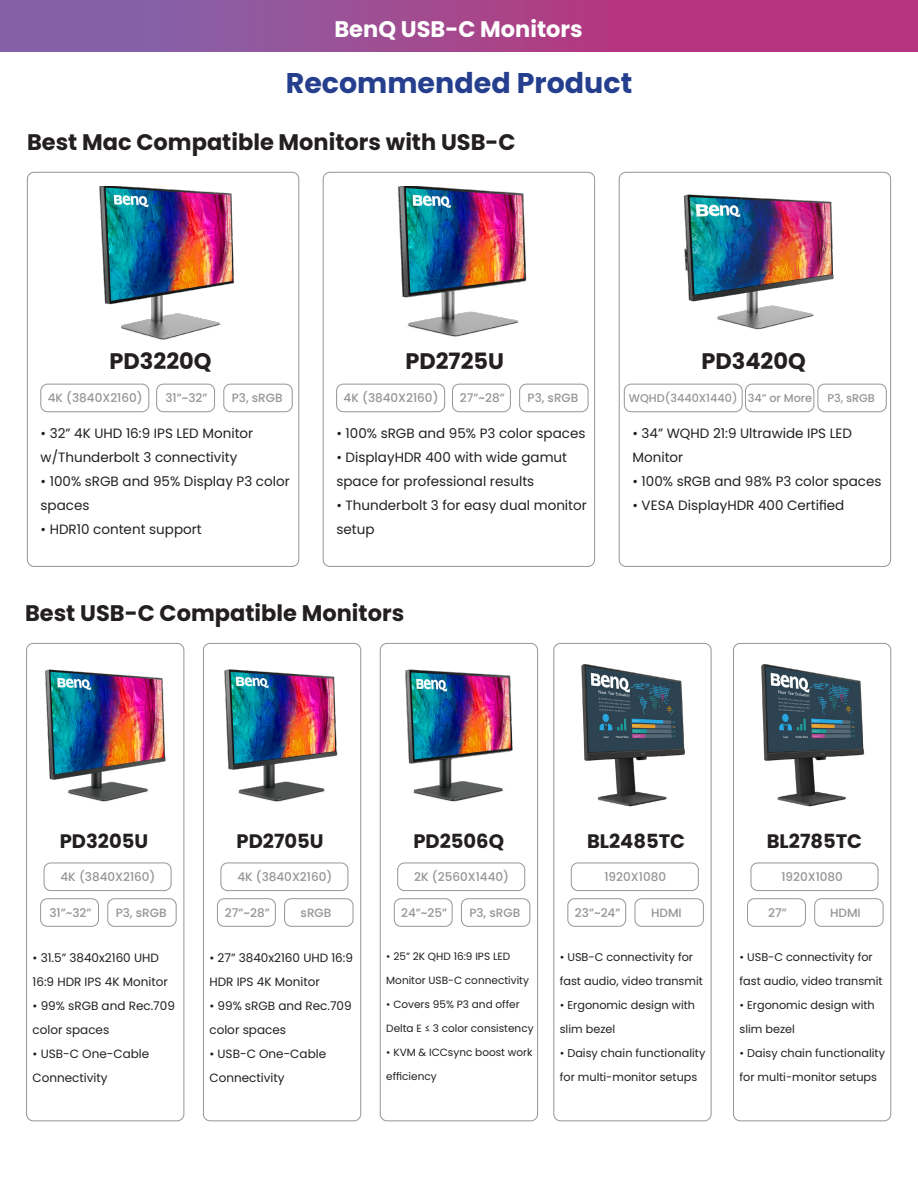
<style>
.page{position:relative;width:918px;height:1188px;background:#fff}
.page>*{position:absolute;margin:0;border:0;box-sizing:border-box;transform-origin:0 0}
.t1{font:700 28.5px "Poppins";color:#253f8e}
.t2{font:700 22.5px "Poppins";color:#231f20}
.t3{font:700 22.5px "Poppins";color:#fff}
.t4{font:700 19.5px "Poppins";color:#231f20}
.t5{font:13.5px/24px "Poppins";color:#231f20}
.t6{font:12px/24px "Poppins";color:#231f20}
.t7{font:500 12px "Poppins";color:#939598}
.t8{font:11.25px/24px "Poppins";color:#231f20}
.t9{font:500 11.25px "Poppins";color:#939598}
.t10{font:10.5px "Poppins";color:#231f20}
</style>
<div class="page">
<div style="left:27px;top:172px;width:272px;height:395px;border:1px solid #939598;border-radius:7px"></div>
<div style="left:26px;top:643px;width:158px;height:478px;border:1px solid #939598;border-radius:7px"></div>
<div style="left:203px;top:643px;width:158px;height:478px;border:1px solid #939598;border-radius:7px"></div>
<div style="left:380px;top:643px;width:158px;height:478px;border:1px solid #939598;border-radius:7px"></div>
<div style="left:554px;top:643px;width:157px;height:478px;border:1px solid #939598;border-radius:7px"></div>
<div style="left:733px;top:643px;width:158px;height:478px;border:1px solid #939598;border-radius:7px"></div>
<div style="left:323px;top:172px;width:272px;height:395px;border:1px solid #939598;border-radius:7px"></div>
<div style="left:619px;top:172px;width:272px;height:395px;border:1px solid #939598;border-radius:7px"></div>
<div style="left:1px;top:0;width:916px;height:52px;background:linear-gradient(to right,#8266ac,#c02a76)"></div>
<img style="left:99px;top:187px;width:135px;height:153px">
<img style="left:45px;top:669px;width:121px;height:133px">
<img style="left:224px;top:669px;width:114px;height:133px">
<img style="left:405px;top:669px;width:108px;height:133px">
<img style="left:581px;top:664px;width:104px;height:143px">
<img style="left:761px;top:664px;width:104px;height:143px">
<img style="left:397px;top:187px;width:130px;height:150px">
<img style="left:683px;top:194px;width:151px;height:136px">
<div style="left:41px;top:384px;width:108px;height:28px;border:1px solid #939598;border-radius:7px"></div>
<div style="left:44px;top:863px;width:127px;height:28px;border:1px solid #939598;border-radius:7px"></div>
<div style="left:221px;top:863px;width:127px;height:28px;border:1px solid #939598;border-radius:7px"></div>
<div style="left:398px;top:863px;width:127px;height:28px;border:1px solid #939598;border-radius:7px"></div>
<div style="left:571px;top:863px;width:127px;height:28px;border:1px solid #939598;border-radius:7px"></div>
<div style="left:751px;top:863px;width:127px;height:28px;border:1px solid #939598;border-radius:7px"></div>
<div style="left:336px;top:384px;width:109px;height:28px;border:1px solid #939598;border-radius:7px"></div>
<div style="left:624px;top:384px;width:118px;height:28px;border:1px solid #939598;border-radius:7px"></div>
<div style="left:156px;top:384px;width:59px;height:28px;border:1px solid #939598;border-radius:7px"></div>
<div style="left:40px;top:899px;width:59px;height:28px;border:1px solid #939598;border-radius:7px"></div>
<div style="left:217px;top:899px;width:59px;height:28px;border:1px solid #939598;border-radius:7px"></div>
<div style="left:394px;top:899px;width:58px;height:28px;border:1px solid #939598;border-radius:7px"></div>
<div style="left:568px;top:899px;width:58px;height:28px;border:1px solid #939598;border-radius:7px"></div>
<div style="left:747px;top:899px;width:59px;height:28px;border:1px solid #939598;border-radius:7px"></div>
<div style="left:452px;top:384px;width:59px;height:28px;border:1px solid #939598;border-radius:7px"></div>
<div style="left:745px;top:384px;width:69px;height:28px;border:1px solid #939598;border-radius:7px"></div>
<div style="left:224px;top:384px;width:68px;height:28px;border:1px solid #939598;border-radius:7px"></div>
<div style="left:108px;top:899px;width:68px;height:28px;border:1px solid #939598;border-radius:7px"></div>
<div style="left:284px;top:899px;width:69px;height:28px;border:1px solid #939598;border-radius:7px"></div>
<div style="left:461px;top:899px;width:69px;height:28px;border:1px solid #939598;border-radius:7px"></div>
<div style="left:635px;top:899px;width:69px;height:28px;border:1px solid #939598;border-radius:7px"></div>
<div style="left:814px;top:899px;width:69px;height:28px;border:1px solid #939598;border-radius:7px"></div>
<div style="left:519px;top:384px;width:69px;height:28px;border:1px solid #939598;border-radius:7px"></div>
<div style="left:818px;top:384px;width:68px;height:28px;border:1px solid #939598;border-radius:7px"></div>
<p class="t3" style="left:334px;top:16px;width:250px">BenQ USB-C Monitors</p>
<p class="t1" style="left:286px;top:67px;width:348px">Recommended Product</p>
<p class="t2" style="left:27px;top:129px;width:490px">Best Mac Compatible Monitors with USB-C</p>
<p class="t2" style="left:110px;top:348px;width:104px">PD3220Q</p>
<p class="t2" style="left:405px;top:348px;width:100px">PD2725U</p>
<p class="t2" style="left:701px;top:348px;width:106px">PD3420Q</p>
<p class="t7" style="left:48px;top:391px;width:96px">4K (3840X2160)</p>
<p class="t7" style="left:166px;top:391px;width:44px">31”~32”</p>
<p class="t7" style="left:344px;top:391px;width:96px">4K (3840X2160)</p>
<p class="t9" style="left:629px;top:391px;width:110px">WQHD(3440X1440)</p>
<p class="t7" style="left:232px;top:391px;width:52px">P3, sRGB</p>
<p class="t7" style="left:460px;top:391px;width:46px">27”~28”</p>
<p class="t9" style="left:748px;top:391px;width:66px">34” or More</p>
<p class="t7" style="left:528px;top:391px;width:52px">P3, sRGB</p>
<p class="t9" style="left:827px;top:391px;width:49px">P3, sRGB</p>
<p class="t5" style="left:41px;top:422px;width:214px">• 32” 4K UHD 16:9 IPS LED Monitor</p>
<p class="t5" style="left:41px;top:446px;width:198px">w/Thunderbolt 3 connectivity</p>
<p class="t5" style="left:41px;top:470px;width:251px">• 100% sRGB and 95% Display P3 color spaces</p>
<p class="t5" style="left:41px;top:518px;width:163px">• HDR10 content support</p>
<p class="t5" style="left:336px;top:422px;width:250px">• 100% sRGB and 95% P3 color spaces</p>
<p class="t5" style="left:336px;top:446px;width:232px">• DisplayHDR 400 with wide gamut space for professional results</p>
<p class="t5" style="left:336px;top:494px;width:252px">• Thunderbolt 3 for easy dual monitor setup</p>
<p class="t2" style="left:25px;top:600px;width:381px">Best USB-C Compatible Monitors</p>
<p class="t5" style="left:632px;top:422px;width:221px">• 34” WQHD 21:9 Ultrawide IPS LED<br>Monitor</p>
<p class="t5" style="left:632px;top:470px;width:251px">• 100% sRGB and 98% P3 color spaces</p>
<p class="t5" style="left:632px;top:494px;width:213px">• VESA DisplayHDR 400 Certified</p>
<p class="t4" style="left:60px;top:830px;width:90px">PD3205U</p>
<p class="t4" style="left:237px;top:830px;width:89px">PD2705U</p>
<p class="t4" style="left:413px;top:830px;width:92px">PD2506Q</p>
<p class="t4" style="left:587px;top:830px;width:100px">BL2485TC</p>
<p class="t4" style="left:767px;top:830px;width:97px">BL2785TC</p>
<p class="t7" style="left:61px;top:870px;width:96px">4K (3840X2160)</p>
<p class="t7" style="left:237px;top:870px;width:96px">4K (3840X2160)</p>
<p class="t7" style="left:414px;top:870px;width:96px">2K (2560X1440)</p>
<p class="t7" style="left:604px;top:870px;width:63px">1920X1080</p>
<p class="t7" style="left:781px;top:870px;width:63px">1920X1080</p>
<p class="t7" style="left:49px;top:906px;width:44px">31”~32”</p>
<p class="t7" style="left:225px;top:906px;width:46px">27”~28”</p>
<p class="t7" style="left:401px;top:906px;width:48px">24”~25”</p>
<p class="t7" style="left:575px;top:906px;width:47px">23”~24”</p>
<p class="t7" style="left:768px;top:906px;width:20px">27”</p>
<p class="t7" style="left:116px;top:906px;width:52px">P3, sRGB</p>
<p class="t7" style="left:301px;top:906px;width:32px">sRGB</p>
<p class="t7" style="left:469px;top:906px;width:52px">P3, sRGB</p>
<p class="t7" style="left:651px;top:906px;width:32px">HDMI</p>
<p class="t7" style="left:830px;top:906px;width:32px">HDMI</p>
<p class="t6" style="left:33px;top:946px;width:137px">• 31.5” 3840x2160 UHD<br>16:9 HDR IPS 4K Monitor</p>
<p class="t6" style="left:33px;top:994px;width:144px">• 99% sRGB and Rec.709</p>
<p class="t6" style="left:33px;top:1018px;width:78px">color spaces</p>
<p class="t6" style="left:33px;top:1042px;width:118px">• USB-C One-Cable</p>
<p class="t6" style="left:33px;top:1066px;width:77px">Connectivity</p>
<p class="t6" style="left:209px;top:946px;width:145px">• 27” 3840x2160 UHD 16:9<br>HDR IPS 4K Monitor</p>
<p class="t6" style="left:209px;top:994px;width:144px">• 99% sRGB and Rec.709 color spaces</p>
<p class="t6" style="left:209px;top:1042px;width:118px">• USB-C One-Cable<br>Connectivity</p>
<p class="t10" style="left:386px;top:951px;width:126px">• 25” 2K QHD 16:9 IPS LED</p>
<p class="t10" style="left:386px;top:975px;width:144px">Monitor USB-C connectivity</p>
<p class="t10" style="left:386px;top:999px;width:135px">• Covers 95% P3 and offer</p>
<p class="t10" style="left:386px;top:1023px;width:149px">Delta E ≤ 3 color consistency</p>
<p class="t10" style="left:386px;top:1047px;width:148px">• KVM &amp; ICCsync boost work</p>
<p class="t10" style="left:386px;top:1071px;width:52px">efficiency</p>
<p class="t8" style="left:560px;top:945px;width:145px">• USB-C connectivity for fast audio, video transmit</p>
<p class="t8" style="left:560px;top:993px;width:137px">• Ergonomic design with slim bezel</p>
<p class="t8" style="left:560px;top:1041px;width:147px">• Daisy chain functionality for multi-monitor setups</p>
<p class="t8" style="left:740px;top:945px;width:145px">• USB-C connectivity for fast audio, video transmit</p>
<p class="t8" style="left:740px;top:993px;width:137px">• Ergonomic design with slim bezel</p>
<p class="t8" style="left:740px;top:1041px;width:147px">• Daisy chain functionality for multi-monitor setups</p>
</div>
